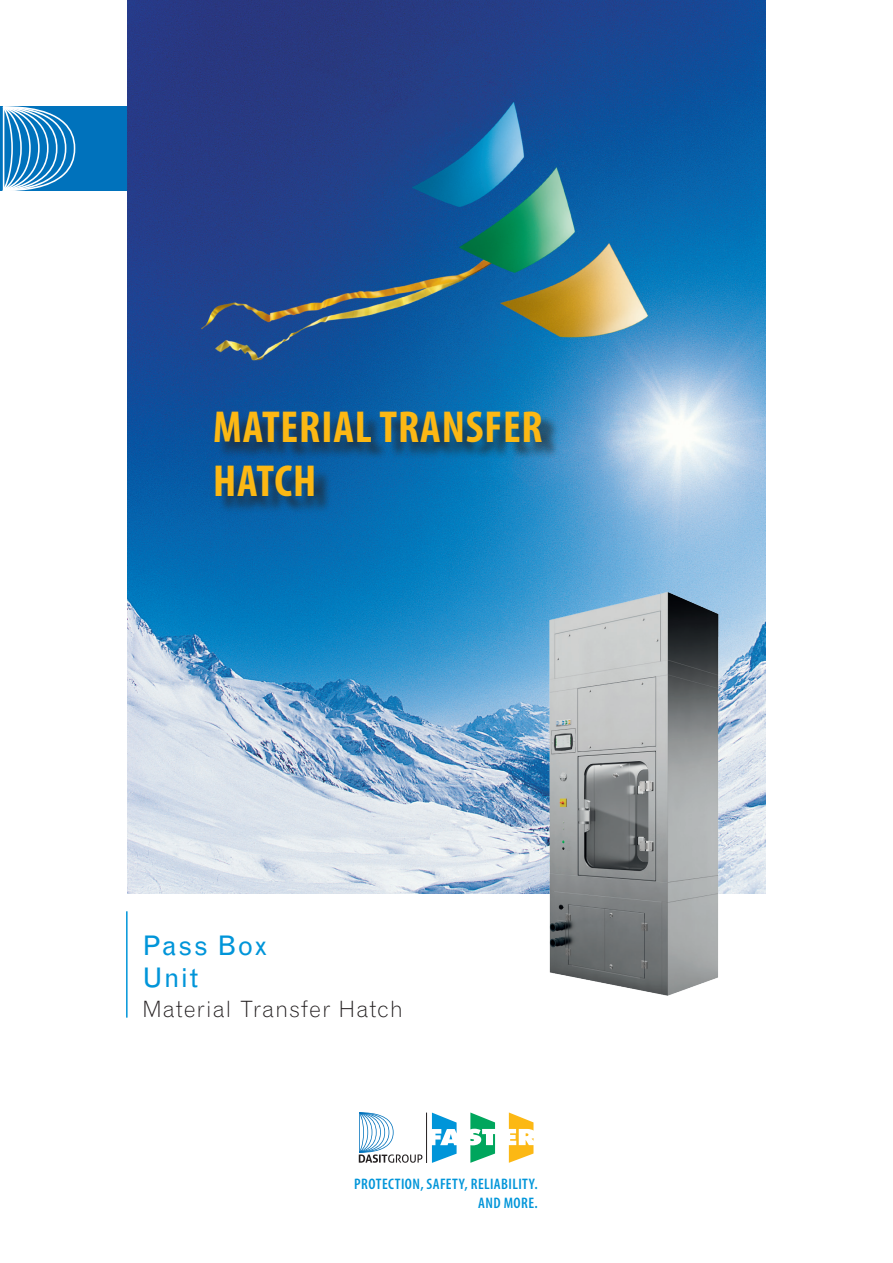
<style>
.page{position:relative;width:893px;height:1263px;background:#fff}
.page>*{position:absolute;margin:0;border:0;box-sizing:border-box;transform-origin:0 0}
.t1{font:700 condensed 45px/54px "Myriad Pro";letter-spacing:.02em;color:#fcb814}
.t2{font:27px/32.4px "Grotesque MT Std";letter-spacing:.045em;color:#0095d9}
.t3{font:300 22.5px "Grotesque MT Std";letter-spacing:.035em;color:#231f20}
.t4{font:600 condensed 15.3px/18.3px "Myriad Pro";letter-spacing:.03em;color:#0095d9;text-align:right}
</style>
<div class="page">
<div style="left:0;top:106px;width:134px;height:85px;background:#0072bc"></div>
<svg style="left:3px;top:106px;width:72px;height:85px"></svg>
<img style="left:128px;top:0;width:637px;height:893px">
<hr style="left:126px;top:911px;width:2px;height:106px;background:#0095d9">
<div style="left:217px;top:414px;width:343px;height:101px;background:#231f20;opacity:.75"></div>
<hr style="left:426px;top:1112px;width:1px;height:51px;background:#231f20">
<svg style="left:359px;top:1112px;width:63px;height:51px"></svg>
<svg style="left:432px;top:1112px;width:25px;height:51px"></svg>
<svg style="left:470px;top:1112px;width:25px;height:51px"></svg>
<svg style="left:509px;top:1112px;width:24px;height:51px"></svg>
<img style="left:381px;top:538px;width:385px;height:458px">
<p class="t1" style="left:213px;top:399px;width:331px">MATERIAL TRANSFER<br>HATCH</p>
<p class="t2" style="left:142px;top:930px;width:126px">Pass Box<br>Unit</p>
<p class="t3" style="left:142px;top:996px;width:262px">Material Transfer Hatch</p>
<p class="t4" style="left:354px;top:1175px;width:185px">PROTECTION, SAFETY, RELIABILITY.<br>AND MORE.</p>
</div>
